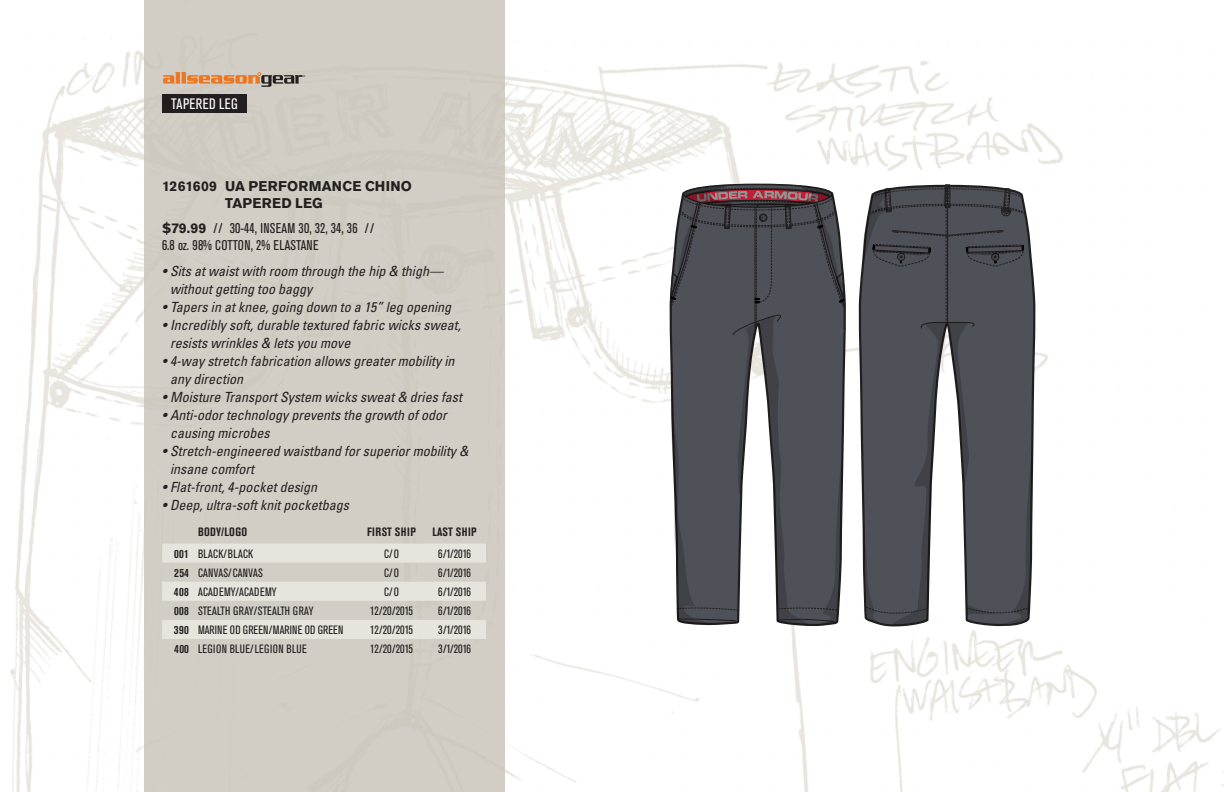
<style>
.page{position:relative;width:1224px;height:792px;background:#fff}
.page>*{position:absolute;margin:0;border:0;box-sizing:border-box;transform-origin:0 0}
.t1{font:condensed 15px "Akzidenz Grotesk BE";letter-spacing:.025em;color:#fff}
.t2{font:italic condensed 14px/18px "Univers";color:#231f20}
.t3{font:condensed 14px/17px "Akzidenz Grotesk BE";letter-spacing:.02em;color:#231f20}
.t4{font:700 14px/17px "Akzidenz Grotesk BE";letter-spacing:.02em;color:#231f20}
.t5{font:condensed 12px "Akzidenz Grotesk BE";color:#231f20}
.t6{font:700 condensed 12px "Akzidenz Grotesk BE";letter-spacing:.035em;color:#231f20}
.t7{font:condensed 12px "Akzidenz Grotesk BE";letter-spacing:.02em;color:#231f20}
.s1{font-weight:700;font-stretch:normal}
.s2{font-weight:700}
</style>
<div class="page">
<img style="left:10px;top:0;width:1214px;height:792px">
<div style="left:144px;top:0;width:360px;height:792px;background:#d3cec5"></div>
<div style="left:162px;top:95px;width:85px;height:18px;background:#231f20"></div>
<svg style="left:163px;top:72px;width:142px;height:15px"></svg>
<svg style="left:162px;top:544px;width:324px;height:95px"></svg>
<svg style="left:669px;top:184px;width:177px;height:441px;background:#65656b"></svg>
<svg style="left:857px;top:184px;width:178px;height:444px"></svg>
<div style="left:945px;top:184px;width:5px;height:24px;border:1px solid #201d1e"></div>
<svg style="left:862px;top:185px;width:171px;height:440px;background:#63646a"></svg>
<p class="t1" style="left:171px;top:96px;width:68px">TAPERED LEG</p>
<p class="t4" style="left:225px;top:177px;width:188px;text-indent:-63px">1261609 UA PERFORMANCE CHINO<br>TAPERED LEG</p>
<p class="t3" style="left:162px;top:219px;width:214px"><span class="s1">$79.99</span> // 30-44, INSEAM 30, 32, 34, 36 //<br>6.8 OZ. 98% COTTON, 2% ELASTANE</p>
<p class="t2" style="left:170px;top:261px;width:274px;text-indent:-8px">• Sits at waist with room through the hip &amp; thigh— without getting too baggy</p>
<p class="t2" style="left:162px;top:297px;width:291px">• Tapers in at knee, going down to a 15” leg opening</p>
<p class="t2" style="left:170px;top:315px;width:292px;text-indent:-8px">• Incredibly soft, durable textured fabric wicks sweat, resists wrinkles &amp; lets you move</p>
<p class="t2" style="left:170px;top:351px;width:286px;text-indent:-8px">• 4-way stretch fabrication allows greater mobility in any direction</p>
<p class="t2" style="left:162px;top:387px;width:302px">• Moisture Transport System wicks sweat &amp; dries fast</p>
<p class="t2" style="left:170px;top:405px;width:278px;text-indent:-8px">• Anti-odor technology prevents the growth of odor causing microbes</p>
<p class="t2" style="left:170px;top:441px;width:300px;text-indent:-8px">• Stretch-engineered waistband for superior mobility &amp; insane comfort</p>
<p class="t2" style="left:162px;top:477px;width:156px">• Flat-front, 4-pocket design</p>
<p class="t2" style="left:162px;top:495px;width:188px">• Deep, ultra-soft knit pocketbags</p>
<p class="t6" style="left:198px;top:525px;width:51px">BODY/LOGO</p>
<p class="t6" style="left:367px;top:525px;width:50px">FIRST SHIP</p>
<p class="t6" style="left:432px;top:525px;width:46px">LAST SHIP</p>
<p class="t5" style="left:174px;top:547px;width:81px"><span class="s2">001</span> BLACK/BLACK</p>
<p class="t5" style="left:384px;top:547px;width:15px">C/O</p>
<p class="t5" style="left:438px;top:547px;width:35px">6/1/2016</p>
<p class="t5" style="left:174px;top:566px;width:85px"><span class="s2">254</span> CANVAS/CANVAS</p>
<p class="t5" style="left:384px;top:566px;width:15px">C/O</p>
<p class="t5" style="left:438px;top:566px;width:35px">6/1/2016</p>
<p class="t5" style="left:174px;top:585px;width:36px"><span class="s2">408</span> ACADEM</p>
<p class="t5" style="left:231px;top:585px;width:20px">Y/ACADEM</p>
<p class="t5" style="left:272px;top:585px;width:6px">Y</p>
<p class="t5" style="left:384px;top:585px;width:15px">C/O</p>
<p class="t5" style="left:438px;top:585px;width:35px">6/1/2016</p>
<p class="t5" style="left:174px;top:604px;width:34px"><span class="s2">008</span> STEALT</p>
<p class="t5" style="left:225px;top:604px;width:44px">H GRAY/STEALT</p>
<p class="t5" style="left:285px;top:604px;width:30px">H GRAY</p>
<p class="t5" style="left:370px;top:604px;width:44px">12/20/2015</p>
<p class="t5" style="left:438px;top:604px;width:35px">6/1/2016</p>
<p class="t5" style="left:174px;top:623px;width:37px"><span class="s2">390</span> MARINE</p>
<p class="t5" style="left:230px;top:623px;width:25px">OD GREEN</p>
<p class="t5" style="left:269px;top:623px;width:17px">/MARINE</p>
<p class="t5" style="left:305px;top:623px;width:25px">OD GREEN</p>
<p class="t5" style="left:370px;top:623px;width:44px">12/20/2015</p>
<p class="t5" style="left:438px;top:623px;width:35px">3/1/2016</p>
<p class="t7" style="left:174px;top:642px;width:124px"><span class="s2">400</span> LEGION BLUE/LEGION BLUE</p>
<p class="t5" style="left:370px;top:642px;width:44px">12/20/2015</p>
<p class="t5" style="left:438px;top:642px;width:35px">3/1/2016</p>
</div>
